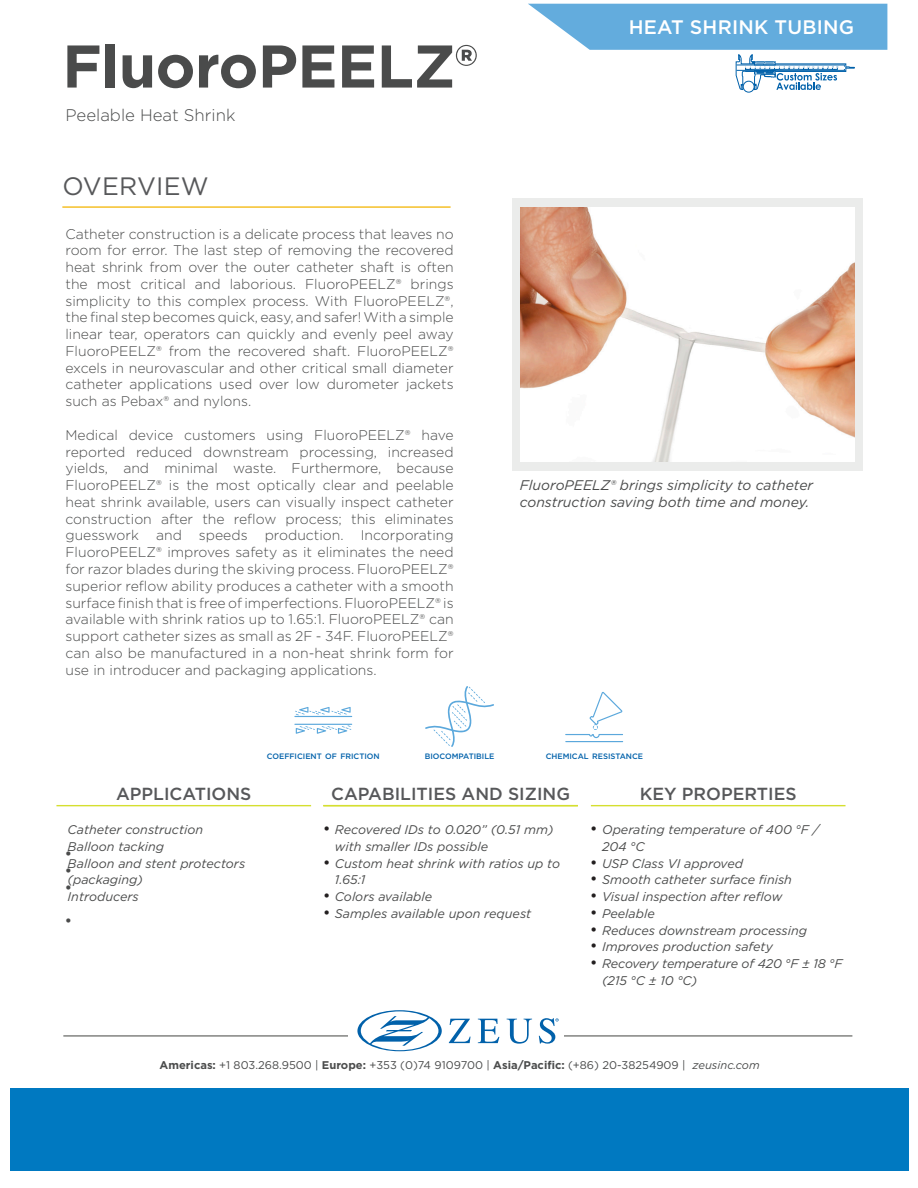
<style>
.page{position:relative;width:918px;height:1188px;background:#fff}
.page>*{position:absolute;margin:0;border:0;box-sizing:border-box;transform-origin:0 0}
.t1{font:700 60.15px "Gotham";letter-spacing:-.01em;color:#4a4b4b}
.t2{font:25.2px "Gotham";letter-spacing:.01em;color:#57585a}
.t3{font:500 19.5px "Gotham";letter-spacing:.01em;color:#fff}
.t4{font:500 17.4px "Gotham";color:#57585a}
.t5{font:300 16.8px "Gotham";color:#4a4b4b}
.t6{font:16.8px "Times New Roman";color:#4a4b4b}
.t7{font:300 13.95px/16.8px "Gotham";color:#4a4b4b;text-align:justify}
.t8{font:italic 13.95px/16.8px "Gotham";color:#4a4b4b}
.t9{font:italic 12.6px/16.8px "Gotham";color:#4a4b4b}
.t10{font:11.25px "Gotham";color:#4a4b4b}
.t11{font:500 7.8px "Gotham";color:#0161aa}
.s1{font-family:"Times New Roman";font-style:normal;font-size:16.8px;color:#231f20}
.s2{font-weight:700;color:#4b4c4c}
.s3{font-style:italic}
</style>
<div class="page">
<hr style="left:63px;top:1035px;width:789px;height:2px;background:#797a78">
<div style="left:348px;top:1013px;width:216px;height:33px;background:#fff"></div>
<svg style="left:449px;top:1019px;width:22px;height:24px"></svg>
<svg style="left:478px;top:1019px;width:21px;height:24px"></svg>
<svg style="left:507px;top:1019px;width:25px;height:25px"></svg>
<svg style="left:357px;top:1010px;width:85px;height:41px"></svg>
<svg style="left:539px;top:1018px;width:20px;height:26px"></svg>
<div style="left:512px;top:198px;width:350px;height:272px;background:#ebeceb"></div>
<svg style="left:565px;top:692px;width:58px;height:50px"></svg>
<svg style="left:294px;top:707px;width:58px;height:27px"></svg>
<hr style="left:62px;top:206px;width:389px;height:2px;background:#f4bb18">
<hr style="left:591px;top:805px;width:255px;height:1px;background:#d5df30">
<hr style="left:323px;top:805px;width:255px;height:1px;background:#d5df30">
<hr style="left:56px;top:805px;width:255px;height:1px;background:#d5df30">
<svg style="left:425px;top:686px;width:69px;height:61px"></svg>
<img style="left:520px;top:207px;width:334px;height:255px">
<svg style="left:528px;top:4px;width:359px;height:86px"></svg>
<div style="left:743px;top:81px;width:11px;height:11px;background:#fff;border-radius:50%"></div>
<div style="left:743px;top:81px;width:11px;height:11px;border:1px solid #0161aa;border-radius:50%"></div>
<div style="left:10px;top:1088px;width:899px;height:80px;background:#0079c1"></div>
<div style="left:10px;top:1092px;width:899px;height:79px;background:#0079c1"></div>
<h1 class="t1" style="left:62px;top:26px;width:417px">FluoroPEELZ®</h1>
<p class="t5" style="left:65px;top:105px;width:172px">Peelable Heat Shrink</p>
<h2 class="t2" style="left:62px;top:169px;width:148px">OVERVIEW</h2>
<p class="t7" style="left:65px;top:225px;width:390px">Catheter construction is a delicate process that leaves no room for error. The last step of removing the recovered heat shrink from over the outer catheter shaft is often the most critical and laborious. FluoroPEELZ® brings simplicity to this complex process. With FluoroPEELZ®, the final step becomes quick, easy, and safer! With a simple linear tear, operators can quickly and evenly peel away FluoroPEELZ® from the recovered shaft. FluoroPEELZ® excels in neurovascular and other critical small diameter catheter applications used over low durometer jackets such as Pebax® and nylons.</p>
<p class="t7" style="left:65px;top:426px;width:390px">Medical device customers using FluoroPEELZ® have reported reduced downstream processing, increased yields, and minimal waste. Furthermore, because FluoroPEELZ® is the most optically clear and peelable heat shrink available, users can visually inspect catheter construction after the reflow process; this eliminates guesswork and speeds production. Incorporating FluoroPEELZ® improves safety as it eliminates the need for razor blades during the skiving process. FluoroPEELZ® superior reflow ability produces a catheter with a smooth surface finish that is free of imperfections. FluoroPEELZ® is available with shrink ratios up to 1.65:1. FluoroPEELZ® can support catheter sizes as small as 2F - 34F. FluoroPEELZ® can also be manufactured in a non-heat shrink form for use in introducer and packaging applications.</p>
<h3 class="t3" style="left:629px;top:15px;width:227px">HEAT SHRINK TUBING</h3>
<p class="t8" style="left:520px;top:477px;width:295px">FluoroPEELZ® brings simplicity to catheter construction saving both time and money.</p>
<p class="t11" style="left:267px;top:751px;width:114px">COEFFICIENT OF FRICTION</p>
<p class="t11" style="left:546px;top:751px;width:99px">CHEMICAL RESISTANCE</p>
<p class="t11" style="left:425px;top:751px;width:71px">BIOCOMPATIBILE</p>
<p class="t4" style="left:116px;top:783px;width:137px">APPLICATIONS</p>
<p class="t4" style="left:331px;top:783px;width:240px">CAPABILITIES AND SIZING</p>
<p class="t4" style="left:640px;top:783px;width:159px">KEY PROPERTIES</p>
<p class="t9" style="left:68px;top:821px;width:137px">Catheter construction</p>
<p class="t6" style="left:65px;top:859px;width:7px">•</p>
<p class="t9" style="left:68px;top:838px;width:98px">Balloon tacking</p>
<p class="t6" style="left:65px;top:876px;width:7px">•</p>
<p class="t6" style="left:65px;top:842px;width:7px">•</p>
<p class="t9" style="left:68px;top:854px;width:179px">Balloon and stent protectors (packaging)</p>
<p class="t6" style="left:65px;top:909px;width:7px">•</p>
<p class="t9" style="left:68px;top:888px;width:73px">Introducers</p>
<p class="t9" style="left:335px;top:821px;width:220px;text-indent:-11px"><span class="s1">•</span> Recovered IDs to 0.020” (0.51 mm) with smaller IDs possible</p>
<p class="t9" style="left:335px;top:854px;width:227px;text-indent:-11px"><span class="s1">•</span> Custom heat shrink with ratios up to<br>1.65:1</p>
<p class="t9" style="left:324px;top:888px;width:110px"><span class="s1">•</span> Colors available</p>
<p class="t9" style="left:324px;top:905px;width:209px"><span class="s1">•</span> Samples available upon request</p>
<p class="t9" style="left:602px;top:821px;width:219px;text-indent:-11px"><span class="s1">•</span> Operating temperature of 400 °F /<br>204 °C</p>
<p class="t9" style="left:591px;top:854px;width:154px"><span class="s1">•</span> USP Class VI approved</p>
<p class="t9" style="left:591px;top:871px;width:203px"><span class="s1">•</span> Smooth catheter surface finish</p>
<p class="t9" style="left:591px;top:888px;width:193px"><span class="s1">•</span> Visual inspection after reflow</p>
<p class="t9" style="left:591px;top:905px;width:65px"><span class="s1">•</span> Peelable</p>
<p class="t9" style="left:591px;top:921px;width:218px"><span class="s1">•</span> Reduces downstream processing</p>
<p class="t9" style="left:591px;top:938px;width:184px"><span class="s1">•</span> Improves production safety</p>
<p class="t9" style="left:602px;top:955px;width:242px;text-indent:-11px"><span class="s1">•</span> Recovery temperature of 420 °F ± 18 °F (215 °C ± 10 °C)</p>
<p class="t10" style="left:160px;top:1058px;width:602px"><span class="s2">Americas:</span> +1 803.268.9500 | <span class="s2">Europe:</span> +353 (0)74 9109700 | <span class="s2">Asia/Pacific:</span> (+86) 20-38254909 | <span class="s3">zeusinc.com</span></p>
</div>
